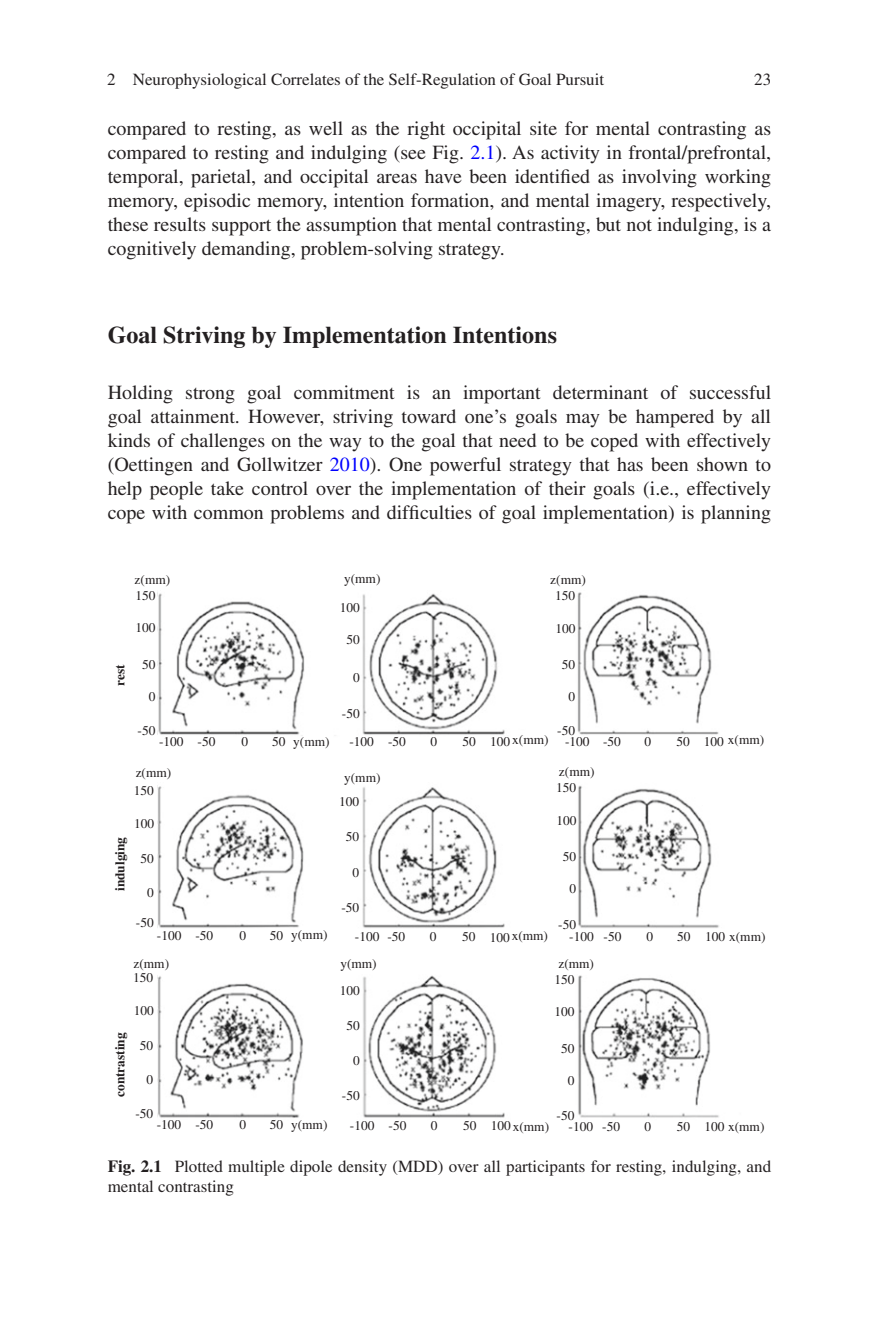
<style>
.page{position:relative;width:879px;height:1333px;background:#fff}
.page>*{position:absolute;margin:0;border:0;box-sizing:border-box;transform-origin:0 0}
.t1{font:700 24px "Times";color:#231f20}
.t2{font:20px/24px "Times";color:#231f20;text-align:justify}
.t3{font:17px/20px "Times";color:#231f20}
.t4{font:13.4px/17.4px "Times";color:#231f20}
.t5{font:700 13.4px "Times";color:#231f20}
.s1{color:#00f}
.s2{font-weight:700}
</style>
<div class="page">
<img style="left:157px;top:592px;width:562px;height:526px">
<p class="t3" style="left:107px;top:69px;width:498px">2 Neurophysiological Correlates of the Self-Regulation of Goal Pursuit</p>
<p class="t3" style="left:754px;top:69px;width:18px">23</p>
<p class="t2" style="left:108px;top:116px;width:665px">compared to resting, as well as the right occipital site for mental contrasting as compared to resting and indulging (see Fig. <span class="s1">2.1</span>). As activity in frontal/prefrontal, temporal, parietal, and occipital areas have been identified as involving working memory, episodic memory, intention formation, and mental imagery, respectively, these results support the assumption that mental contrasting, but not indulging, is a cognitively demanding, problem-solving strategy.</p>
<p class="t1" style="left:108px;top:320px;width:451px">Goal Striving by Implementation Intentions</p>
<p class="t2" style="left:108px;top:380px;width:665px">Holding strong goal commitment is an important determinant of successful goal attainment. However, striving toward one’s goals may be hampered by all kinds of challenges on the way to the goal that need to be coped with effectively (Oettingen and Gollwitzer <span class="s1">2010</span>). One powerful strategy that has been shown to help people take control over the implementation of their goals (i.e., effectively cope with common problems and difficulties of goal implementation) is planning</p>
<p class="t4" style="left:135px;top:571px;width:37px">z(mm)</p>
<p class="t4" style="left:344px;top:569px;width:38px">y(mm)</p>
<p class="t4" style="left:550px;top:570px;width:37px">z(mm)</p>
<p class="t4" style="left:135px;top:586px;width:22px">150</p>
<p class="t4" style="left:135px;top:619px;width:22px">100</p>
<p class="t4" style="left:142px;top:655px;width:15px">50</p>
<p class="t4" style="left:555px;top:587px;width:22px">150</p>
<p class="t4" style="left:555px;top:619px;width:22px">100</p>
<p class="t4" style="left:562px;top:656px;width:15px">50</p>
<p class="t4" style="left:568px;top:688px;width:8px">0</p>
<p class="t4" style="left:557px;top:722px;width:19px">-50</p>
<p class="t4" style="left:340px;top:598px;width:22px">100</p>
<p class="t4" style="left:346px;top:630px;width:15px">50</p>
<p class="t4" style="left:353px;top:669px;width:8px">0</p>
<p class="t5" style="left:112px;top:685px;width:23px;rotate:-90deg">rest</p>
<p class="t4" style="left:149px;top:687px;width:8px">0</p>
<p class="t4" style="left:342px;top:704px;width:19px">-50</p>
<p class="t4" style="left:138px;top:721px;width:19px">-50</p>
<p class="t4" style="left:134px;top:764px;width:39px">z(mm)<br>150</p>
<p class="t4" style="left:134px;top:815px;width:22px">100</p>
<p class="t4" style="left:140px;top:850px;width:15px">50</p>
<p class="t4" style="left:147px;top:883px;width:8px">0</p>
<p class="t4" style="left:136px;top:913px;width:19px">-50</p>
<p class="t4" style="left:133px;top:955px;width:37px;line-height:14.2px">z(mm)<br>150</p>
<p class="t4" style="left:134px;top:1002px;width:22px">100</p>
<p class="t4" style="left:140px;top:1037px;width:15px">50</p>
<p class="t4" style="left:147px;top:1070px;width:8px">0</p>
<p class="t4" style="left:135px;top:1104px;width:19px">-50</p>
<p class="t4" style="left:512px;top:731px;width:38px">x(mm)</p>
<p class="t4" style="left:565px;top:732px;width:57px">-100 -50</p>
<p class="t4" style="left:644px;top:732px;width:8px">0</p>
<p class="t4" style="left:676px;top:731px;width:89px">50 100 x(mm)</p>
<p class="t4" style="left:349px;top:732px;width:58px">-100 -50</p>
<p class="t4" style="left:430px;top:732px;width:8px">0</p>
<p class="t4" style="left:462px;top:732px;width:49px">50 100</p>
<p class="t4" style="left:293px;top:732px;width:38px">y(mm)</p>
<p class="t4" style="left:272px;top:733px;width:15px">50</p>
<p class="t4" style="left:159px;top:733px;width:58px">-100 -50</p>
<p class="t4" style="left:242px;top:733px;width:8px">0</p>
<p class="t4" style="left:559px;top:763px;width:37px">z(mm)</p>
<p class="t4" style="left:339px;top:764px;width:43px;line-height:24.8px;text-indent:5px">y(mm)<br>100</p>
<p class="t4" style="left:346px;top:827px;width:15px">50</p>
<p class="t4" style="left:352px;top:864px;width:8px">0</p>
<p class="t4" style="left:341px;top:899px;width:19px">-50</p>
<p class="t4" style="left:556px;top:778px;width:22px">150</p>
<p class="t4" style="left:556px;top:811px;width:22px">100</p>
<p class="t4" style="left:563px;top:848px;width:15px">50</p>
<p class="t4" style="left:569px;top:879px;width:8px">0</p>
<p class="t4" style="left:558px;top:915px;width:19px">-50</p>
<p class="t5" style="left:112px;top:891px;width:56px;rotate:-90deg">indulging</p>
<p class="t4" style="left:157px;top:926px;width:58px">-100 -50</p>
<p class="t4" style="left:239px;top:926px;width:8px">0</p>
<p class="t4" style="left:270px;top:926px;width:59px">50 y(mm)</p>
<p class="t4" style="left:355px;top:927px;width:52px">-100 -50</p>
<p class="t4" style="left:430px;top:927px;width:8px">0</p>
<p class="t4" style="left:462px;top:927px;width:88px">50 100 x(mm)</p>
<p class="t4" style="left:569px;top:927px;width:54px">-100 -50</p>
<p class="t4" style="left:646px;top:927px;width:8px">0</p>
<p class="t4" style="left:677px;top:927px;width:90px">50 100 x(mm)</p>
<p class="t4" style="left:340px;top:949px;width:39px;line-height:27.6px">y(mm)<br>100</p>
<p class="t4" style="left:346px;top:1016px;width:15px">50</p>
<p class="t4" style="left:353px;top:1051px;width:8px">0</p>
<p class="t4" style="left:342px;top:1086px;width:19px">-50</p>
<p class="t4" style="left:558px;top:954px;width:37px">z(mm)</p>
<p class="t4" style="left:554px;top:970px;width:22px">150</p>
<p class="t4" style="left:554px;top:1003px;width:22px">100</p>
<p class="t4" style="left:561px;top:1039px;width:15px">50</p>
<p class="t4" style="left:568px;top:1071px;width:8px">0</p>
<p class="t4" style="left:556px;top:1106px;width:19px">-50</p>
<p class="t5" style="left:112px;top:1096px;width:66px;rotate:-90deg">contrasting</p>
<p class="t4" style="left:157px;top:1116px;width:58px">-100 -50</p>
<p class="t4" style="left:239px;top:1116px;width:8px">0</p>
<p class="t4" style="left:270px;top:1115px;width:59px">50 y(mm)</p>
<p class="t4" style="left:350px;top:1116px;width:58px">-100 -50</p>
<p class="t4" style="left:431px;top:1116px;width:8px">0</p>
<p class="t4" style="left:463px;top:1117px;width:88px">50 100 x(mm)</p>
<p class="t4" style="left:568px;top:1117px;width:53px">-100 -50</p>
<p class="t4" style="left:644px;top:1117px;width:8px">0</p>
<p class="t4" style="left:677px;top:1117px;width:89px">50 100 x(mm)</p>
<p class="t3" style="left:108px;top:1155px;width:665px"><span class="s2">Fig. 2.1</span> Plotted multiple dipole density (MDD) over all participants for resting, indulging, and mental contrasting</p>
</div>
